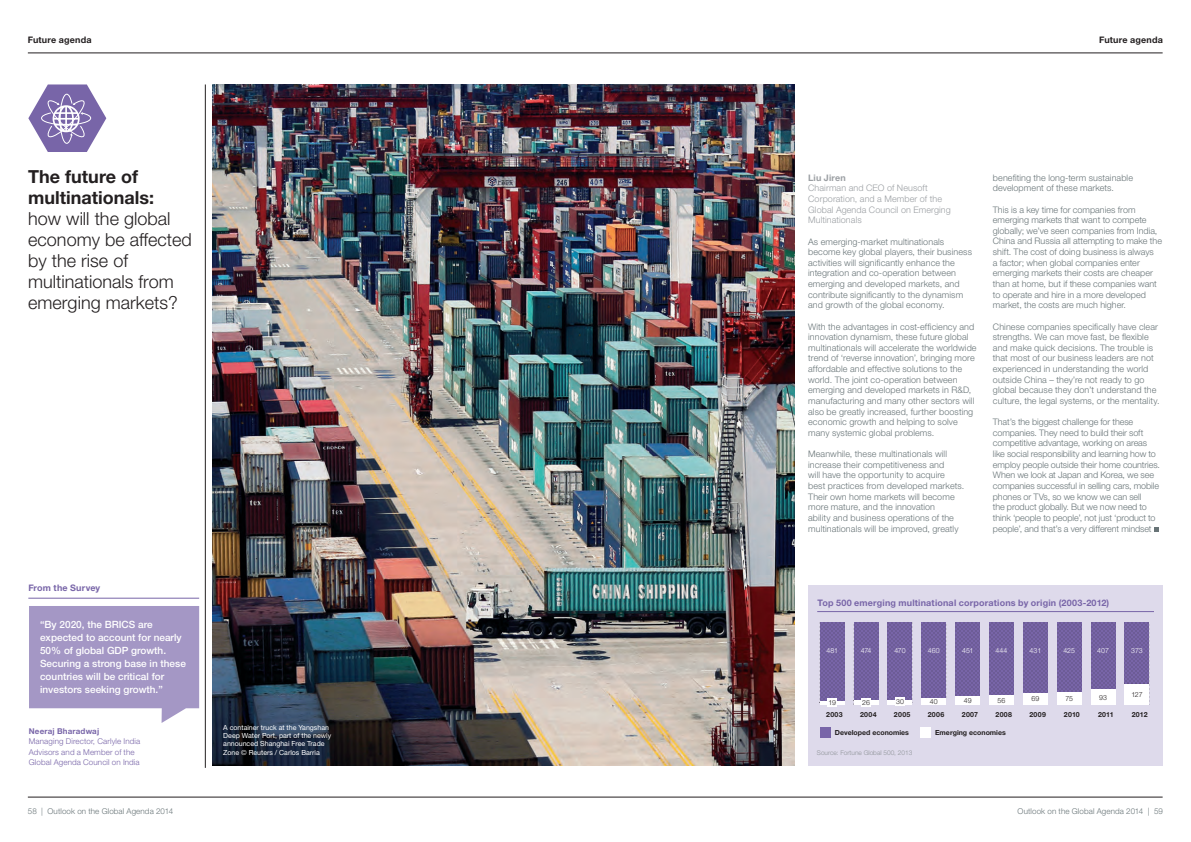
<style>
.page{position:relative;width:1191px;height:842px;background:#fff}
.page>*{position:absolute;margin:0;border:0;box-sizing:border-box;transform-origin:0 0}
.Standfirst{font:300 18px/21px "Helvetica Neue LT Std";color:#231f20}
.Standfirst-2{font:700 18px/21px "Helvetica Neue LT Std";color:#231f20}
.Survey_Snapshot_boxo{font:500 10px/13px "Helvetica Neue LT Std";color:#fff}
.Body_copy{font:300 9px/10.6px "Helvetica Neue LT Std";letter-spacing:.005em;color:#687477}
.Body_copy-2{font:300 9px/10.6px "Helvetica Neue LT Std";letter-spacing:.01em;color:#9b9fa3}
.t1{font:700 9px "Helvetica Neue LT Std";letter-spacing:.02em;color:#7865a8}
.t2{font:700 9px "Helvetica Neue LT Std";letter-spacing:.02em;color:#231f20}
.t3{font:300 8px/10.6px "Helvetica Neue LT Std";letter-spacing:.015em;color:#7865a8}
.t4{font:300 8px "Helvetica Neue LT Std";letter-spacing:.015em;color:#687477}
.Image___Chart_captio{font:7px/8.4px "Helvetica Neue LT Std";color:#fff}
.Table_body_copy{font:700 7px "Helvetica Neue LT Std";letter-spacing:.04em;color:#231f20}
.Opinion_box-out_copy{font:700 7px "Helvetica Neue LT Std";color:#231f20}
.Table_body_copy-2{font:300 7px "Helvetica Neue LT Std";letter-spacing:-.015em;color:#fff}
.Table_body_copy-3{font:300 7px "Helvetica Neue LT Std";letter-spacing:.01em;color:#231f20}
.Image___Chart_captio-2{font:300 6.5px "Helvetica Neue LT Std";color:#8e9397}
.s1{font-weight:700}
.s2{font-weight:300}
</style>
<div class="page">
<hr style="left:28px;top:53px;width:1134px;height:1px;background:#231f20">
<hr style="left:28px;top:797px;width:1134px;height:1px;background:#231f20">
<div style="left:808px;top:585px;width:354px;height:180px;background:#dedaeb"></div>
<img style="left:213px;top:84px;width:581px;height:681px">
<svg style="left:1154px;top:527px;width:4px;height:4px"></svg>
<svg style="left:28px;top:84px;width:78px;height:68px"></svg>
<hr style="left:205px;top:84px;width:1px;height:684px;background:#231f20">
<svg style="left:29px;top:606px;width:170px;height:117px;background:#aea3cb"></svg>
<hr style="left:28px;top:598px;width:171px;height:1px;background:#7865a8">
<hr style="left:817px;top:611px;width:337px;height:1px;background:#7865a8">
<div style="left:820px;top:727px;width:10px;height:11px;background:#7865a8"></div>
<div style="left:920px;top:727px;width:11px;height:10px;background:#fff"></div>
<div style="left:955px;top:696px;width:24px;height:9px;background:#fff"></div>
<div style="left:819px;top:622px;width:25px;height:79px;background:linear-gradient(to bottom,#6f5d9d,#7968a4)"></div>
<div style="left:853px;top:622px;width:25px;height:78px;background:linear-gradient(to bottom,#6f5d9d,#7968a3)"></div>
<div style="left:887px;top:622px;width:25px;height:78px;background:#72609f"></div>
<div style="left:921px;top:622px;width:25px;height:76px;background:#72609f"></div>
<div style="left:955px;top:622px;width:24px;height:74px;background:#72609f"></div>
<div style="left:989px;top:622px;width:24px;height:73px;background:#72609f"></div>
<div style="left:1023px;top:622px;width:24px;height:71px;background:#72609f"></div>
<div style="left:1057px;top:622px;width:24px;height:70px;background:#72609f"></div>
<div style="left:1091px;top:622px;width:24px;height:67px;background:#72609f"></div>
<div style="left:1124px;top:622px;width:25px;height:62px;background:#72609f"></div>
<div style="left:989px;top:695px;width:24px;height:10px;background:#fff"></div>
<div style="left:1023px;top:693px;width:24px;height:12px;background:#fff"></div>
<div style="left:1057px;top:692px;width:24px;height:13px;background:#fff"></div>
<div style="left:1091px;top:689px;width:24px;height:16px;background:#fff"></div>
<div style="left:1124px;top:684px;width:25px;height:21px;background:#fff"></div>
<hr style="left:820px;top:701px;width:24px;height:4px;background:#fff">
<div style="left:827px;top:699px;width:10px;height:8px;background:#fff"></div>
<div style="left:854px;top:700px;width:24px;height:5px;background:#fff"></div>
<div style="left:861px;top:699px;width:10px;height:8px;background:#fff"></div>
<div style="left:887px;top:700px;width:25px;height:5px;background:#fff"></div>
<div style="left:895px;top:697px;width:10px;height:9px;background:#fff"></div>
<div style="left:921px;top:698px;width:25px;height:7px;background:#fff"></div>
<p class="t2" style="left:28px;top:34px;width:65px">Future agenda</p>
<p class="t2" style="left:1099px;top:34px;width:65px">Future agenda</p>
<p class="Standfirst-2" style="left:28px;top:166px;width:127px">The future of multinationals:</p>
<p class="Standfirst" style="left:28px;top:208px;width:165px">how will the global economy be affected by the rise of multinationals from emerging markets?</p>
<p class="t1" style="left:28px;top:582px;width:73px">From the Survey</p>
<p class="Survey_Snapshot_boxo" style="left:40px;top:618px;width:147px">“By 2020, the BRICS are expected to account for nearly<br>50% of global GDP growth.<br>Securing a strong base in these countries will be critical for investors seeking growth.”</p>
<p class="t3" style="left:29px;top:725px;width:113px"><span class="s1">Neeraj Bharadwaj<br></span>Managing Director, Carlyle India<br>Advisors and a Member of the<br>Global Agenda Council on India</p>
<p class="Image___Chart_captio" style="left:223px;top:723px;width:109px">A container truck at the Yangshan<br>Deep Water Port, part of the newly announced Shanghai Free Trade<br>Zone <span class="s2">©</span> Reuters / Carlos Barria</p>
<p class="Body_copy-2" style="left:808px;top:172px;width:144px"><span class="s1">Liu Jiren<br></span>Chairman and CEO of Neusoft<br>Corporation, and a Member of the<br>Global Agenda Council on Emerging<br>Multinationals</p>
<p class="Body_copy" style="left:808px;top:236px;width:165px">As emerging-market multinationals become key global players, their business activities will significantly enhance the integration and co-operation between emerging and developed markets, and contribute significantly to the dynamism and growth of the global economy.</p>
<p class="Body_copy" style="left:808px;top:321px;width:170px">With the advantages in cost-efficiency and innovation dynamism, these future global multinationals will accelerate the worldwide trend of ‘reverse innovation’, bringing more affordable and effective solutions to the world. The joint co-operation between emerging and developed markets in R&amp;D, manufacturing and many other sectors will also be greatly increased, further boosting economic growth and helping to solve many systemic global problems.</p>
<p class="Body_copy" style="left:808px;top:448px;width:157px">Meanwhile, these multinationals will increase their competitiveness and<br>will have the opportunity to acquire best practices from developed markets.<br>Their own home markets will become more mature, and the innovation<br>ability and business operations of the multinationals will be improved, greatly</p>
<p class="Body_copy" style="left:993px;top:172px;width:142px">benefiting the long-term sustainable development of these markets.</p>
<p class="Body_copy" style="left:993px;top:204px;width:171px">This is a key time for companies from emerging markets that want to compete globally; we’ve seen companies from India, China and Russia all attempting to make the shift. The cost of doing business is always<br>a factor; when global companies enter emerging markets their costs are cheaper than at home, but if these companies want to operate and hire in a more developed market, the costs are much higher.</p>
<p class="Body_copy" style="left:993px;top:321px;width:168px">Chinese companies specifically have clear strengths. We can move fast, be flexible and make quick decisions. The trouble is that most of our business leaders are not experienced in understanding the world outside China – they’re not ready to go global because they don’t understand the culture, the legal systems, or the mentality.</p>
<p class="Body_copy" style="left:993px;top:416px;width:169px">That’s the biggest challenge for these companies. They need to build their soft competitive advantage, working on areas like social responsibility and learning how to employ people outside their home countries.<br>When we look at Japan and Korea, we see companies successful in selling cars, mobile phones or TVs, so we know we can sell<br>the product globally. But we now need to think ‘people to people’, not just ‘product to people’, and that’s a very different mindset</p>
<p class="t1" style="left:817px;top:597px;width:293px">Top 500 emerging multinational corporations by origin (2003-2012)</p>
<p class="Table_body_copy-2" style="left:826px;top:646px;width:13px">481</p>
<p class="Table_body_copy-2" style="left:860px;top:646px;width:12px">474</p>
<p class="Table_body_copy-2" style="left:894px;top:646px;width:13px">470</p>
<p class="Table_body_copy-2" style="left:928px;top:646px;width:13px">460</p>
<p class="Table_body_copy-2" style="left:962px;top:646px;width:13px">451</p>
<p class="Table_body_copy-2" style="left:995px;top:646px;width:13px">444</p>
<p class="Table_body_copy-2" style="left:1029px;top:646px;width:13px">431</p>
<p class="Table_body_copy-2" style="left:1063px;top:646px;width:13px">425</p>
<p class="Table_body_copy-2" style="left:1097px;top:646px;width:13px">407</p>
<p class="Table_body_copy-2" style="left:1131px;top:646px;width:13px">373</p>
<p class="Table_body_copy-3" style="left:828px;top:699px;width:9px">19</p>
<p class="Table_body_copy-3" style="left:862px;top:699px;width:9px">26</p>
<p class="Table_body_copy-3" style="left:896px;top:697px;width:9px">30</p>
<p class="Table_body_copy-3" style="left:930px;top:697px;width:9px">40</p>
<p class="Table_body_copy-3" style="left:963px;top:696px;width:9px">49</p>
<p class="Table_body_copy-3" style="left:997px;top:696px;width:9px">56</p>
<p class="Table_body_copy-3" style="left:1031px;top:695px;width:9px">69</p>
<p class="Table_body_copy-3" style="left:1065px;top:694px;width:9px">75</p>
<p class="Table_body_copy-3" style="left:1099px;top:693px;width:9px">93</p>
<p class="Table_body_copy-3" style="left:1131px;top:690px;width:13px">127</p>
<p class="Table_body_copy" style="left:826px;top:710px;width:18px">2003</p>
<p class="Table_body_copy" style="left:860px;top:710px;width:18px">2004</p>
<p class="Table_body_copy" style="left:894px;top:710px;width:18px">2005</p>
<p class="Table_body_copy" style="left:927px;top:710px;width:18px">2006</p>
<p class="Table_body_copy" style="left:962px;top:710px;width:18px">2007</p>
<p class="Table_body_copy" style="left:995px;top:710px;width:18px">2008</p>
<p class="Table_body_copy" style="left:1029px;top:710px;width:18px">2009</p>
<p class="Table_body_copy" style="left:1064px;top:710px;width:17px">2010</p>
<p class="Table_body_copy" style="left:1098px;top:710px;width:17px">2011</p>
<p class="Table_body_copy" style="left:1131px;top:710px;width:17px">2012</p>
<p class="Opinion_box-out_copy" style="left:835px;top:728px;width:76px">Developed economies</p>
<p class="Opinion_box-out_copy" style="left:935px;top:728px;width:72px">Emerging economies</p>
<p class="Image___Chart_captio-2" style="left:817px;top:748px;width:97px">Source: Fortune Global 500, 2013</p>
<p class="t4" style="left:28px;top:806px;width:147px">58 | Outlook on the Global Agenda 2014</p>
<p class="t4" style="left:1017px;top:806px;width:147px">Outlook on the Global Agenda 2014 | 59</p>
</div>
